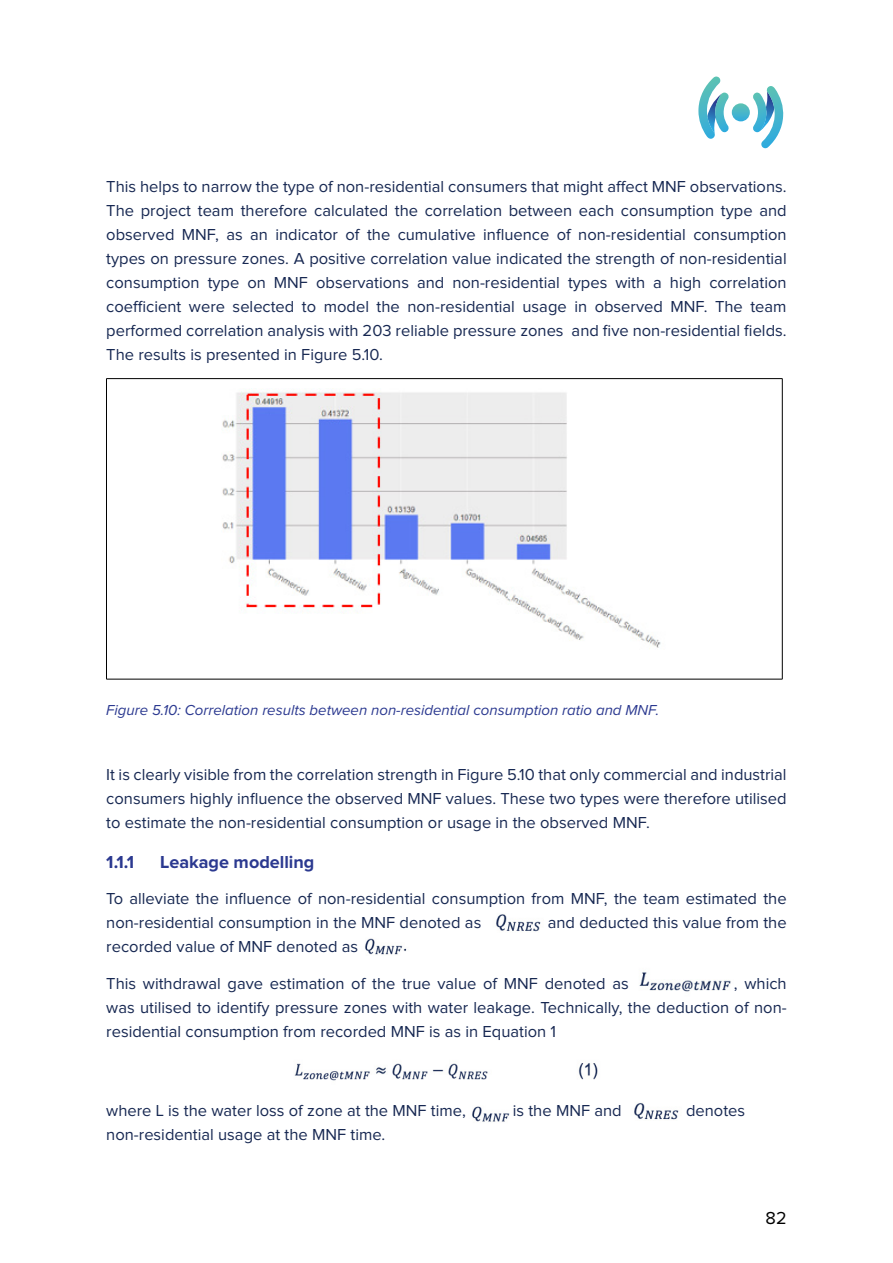
<style>
.page{position:relative;width:893px;height:1263px;background:#fff}
.page>*{position:absolute;margin:0;border:0;box-sizing:border-box;transform-origin:0 0}
.t1{font:700 18px "Proxima Nova";color:#2b3990}
.t2{font:18px "Proxima Nova";color:#000}
.t3{font:16.5px/24px "Proxima Nova";color:#172852;text-align:justify}
.t4{font:italic 15px "Proxima Nova";color:#2b3990}
</style>
<div class="page">
<svg style="left:732px;top:103px;width:18px;height:18px"></svg>
<svg style="left:698px;top:77px;width:31px;height:62px"></svg>
<svg style="left:753px;top:86px;width:31px;height:62px"></svg>
<hr style="left:106px;top:378px;width:676px;height:1px;background:#000">
<hr style="left:106px;top:379px;width:1px;height:300px;background:#000">
<hr style="left:782px;top:379px;width:1px;height:300px;background:#000">
<hr style="left:106px;top:679px;width:676px;height:1px;background:#000">
<img style="left:222px;top:389px;width:439px;height:260px">
<img style="left:639px;top:972px;width:92px;height:20px">
<img style="left:294px;top:1063px;width:304px;height:18px">
<img style="left:634px;top:1103px;width:45px;height:17px">
<img style="left:496px;top:914px;width:45px;height:18px">
<img style="left:365px;top:938px;width:42px;height:17px">
<img style="left:472px;top:1106px;width:38px;height:16px">
<p class="t3" style="left:106px;top:175px;width:682px">This helps to narrow the type of non-residential consumers that might affect MNF observations.<br>The project team therefore calculated the correlation between each consumption type and observed MNF, as an indicator of the cumulative influence of non-residential consumption types on pressure zones. A positive correlation value indicated the strength of non-residential consumption type on MNF observations and non-residential types with a high correlation coefficient were selected to model the non-residential usage in observed MNF. The team performed correlation analysis with 203 reliable pressure zones and five non-residential fields.<br>The results is presented in Figure 5.10.</p>
<p class="t4" style="left:106px;top:698px;width:554px">Figure 5.10: Correlation results between non-residential consumption ratio and MNF.</p>
<p class="t3" style="left:106px;top:763px;width:682px">It is clearly visible from the correlation strength in Figure 5.10 that only commercial and industrial consumers highly influence the observed MNF values. These two types were therefore utilised to estimate the non-residential consumption or usage in the observed MNF.</p>
<p class="t1" style="left:106px;top:853px;width:29px">1.1.1</p>
<p class="t1" style="left:160px;top:853px;width:156px">Leakage modelling</p>
<p class="t3" style="left:106px;top:887px;width:682px">To alleviate the influence of non-residential consumption from MNF, the team estimated the non-residential consumption in the MNF denoted as</p>
<p class="t3" style="left:548px;top:911px;width:240px">and deducted this value from the</p>
<p class="t3" style="left:106px;top:935px;width:253px">recorded value of MNF denoted as</p>
<p class="t3" style="left:106px;top:972px;width:524px">This withdrawal gave estimation of the true value of MNF denoted as</p>
<p class="t3" style="left:106px;top:972px;width:682px;text-indent:628px">, which was utilised to identify pressure zones with water leakage. Technically, the deduction of non&shy;residential consumption from recorded MNF is as in Equation 1</p>
<p class="t3" style="left:106px;top:1099px;width:361px">where L is the water loss of zone at the MNF time,</p>
<p class="t3" style="left:513px;top:1099px;width:110px">is the MNF and</p>
<p class="t3" style="left:686px;top:1099px;width:61px">denotes</p>
<p class="t3" style="left:106px;top:1123px;width:281px">non-residential usage at the MNF time.</p>
<p class="t2" style="left:766px;top:1210px;width:23px">82</p>
</div>
